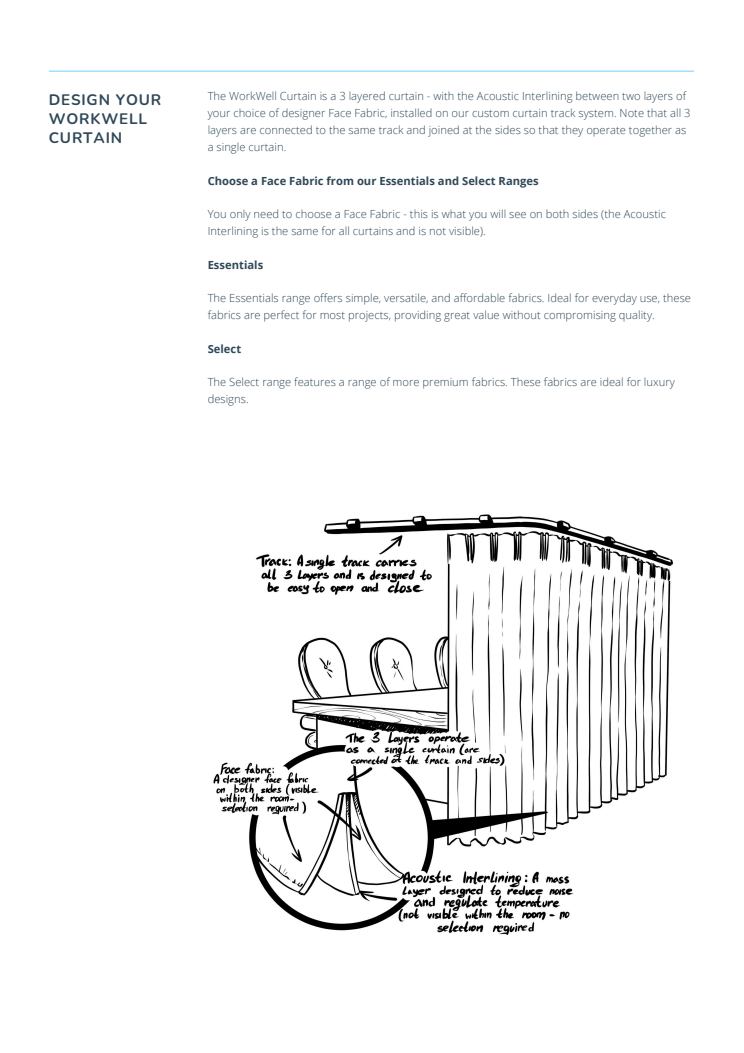
<style>
.page{position:relative;width:744px;height:1053px;background:#fff}
.page>*{position:absolute;margin:0;border:0;box-sizing:border-box;transform-origin:0 0}
.t1{font:700 15.2px/18.9px "Nunito";letter-spacing:.055em;color:#2f4858}
.t2{font:300 11.2px/16.8px "Open Sans";letter-spacing:.005em;color:#2f4858}
.t3{font:700 11.2px "Open Sans";color:#2f4858}
</style>
<div class="page">
<hr style="left:49px;top:71px;width:645px;height:1px;background:#7accff">
<img style="left:213px;top:514px;width:460px;height:421px">
<h1 class="t1" style="left:49px;top:91px;width:114px">DESIGN YOUR<br>WORKWELL<br>CURTAIN</h1>
<p class="t2" style="left:208px;top:88px;width:484px">The WorkWell Curtain is a 3 layered curtain - with the Acoustic Interlining between two layers of your choice of designer Face Fabric, installed on our custom curtain track system. Note that all 3 layers are connected to the same track and joined at the sides so that they operate together as a single curtain.</p>
<p class="t3" style="left:208px;top:172px;width:333px">Choose a Face Fabric from our Essentials and Select Ranges</p>
<p class="t2" style="left:208px;top:205px;width:460px">You only need to choose a Face Fabric - this is what you will see on both sides (the Acoustic<br>Interlining is the same for all curtains and is not visible).</p>
<p class="t3" style="left:208px;top:256px;width:57px">Essentials</p>
<p class="t2" style="left:208px;top:289px;width:485px">The Essentials range offers simple, versatile, and affordable fabrics. Ideal for everyday use, these fabrics are perfect for most projects, providing great value without compromising quality.</p>
<p class="t3" style="left:208px;top:340px;width:35px">Select</p>
<p class="t2" style="left:208px;top:373px;width:469px">The Select range features a range of more premium fabrics. These fabrics are ideal for luxury designs.</p>
</div>
